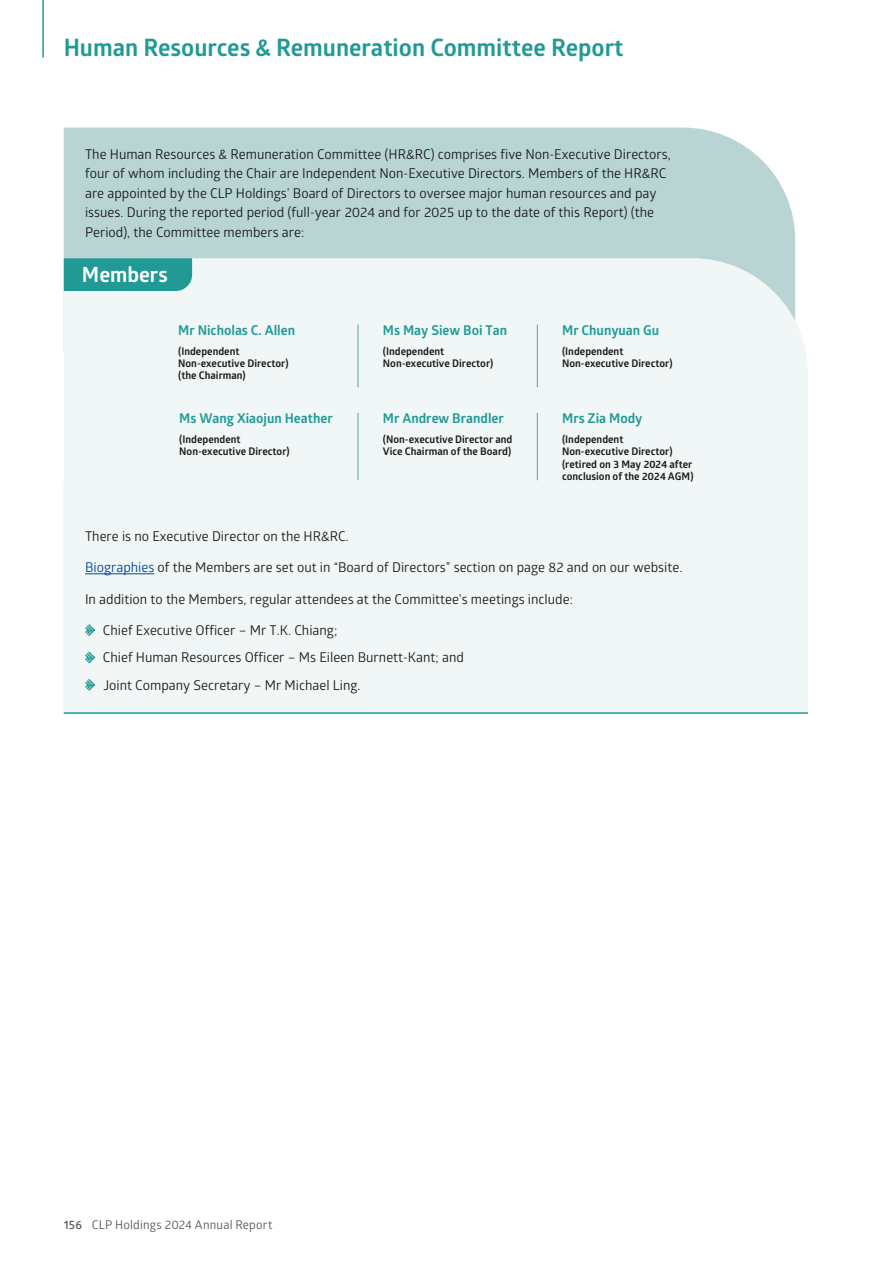
<style>
.page{position:relative;width:893px;height:1263px;background:#fff}
.page>*{position:absolute;margin:0;border:0;box-sizing:border-box;transform-origin:0 0}
.t1{font:700 24px "Glober";color:#219a96}
.t2{font:700 21px "Glober";color:#fff}
.t3{font:13.5px/19.5px "Glober";color:#1c1c1b}
.t4{font:700 13.5px "Glober";color:#219a96}
.t5{font:12px "Glober";letter-spacing:.015em;color:#575756}
.t6{font:700 10.5px/12px "Glober";color:#1c1c1b}
.s1{color:#004899}
.s2{font-weight:600}
</style>
<div class="page">
<div style="left:64px;top:128px;width:731px;height:130px;background:#b8d5d4"></div>
<div style="left:64px;top:258px;width:744px;height:230px;background:#f1f7f7"></div>
<div style="left:64px;top:258px;width:128px;height:33px;background:#219a96"></div>
<hr style="left:537px;top:325px;width:1px;height:62px;background:#63acaa">
<hr style="left:357px;top:325px;width:1px;height:62px;background:#63acaa">
<hr style="left:357px;top:413px;width:1px;height:67px;background:#63acaa">
<hr style="left:537px;top:413px;width:1px;height:67px;background:#63acaa">
<div style="left:64px;top:488px;width:744px;height:225px;background:#f1f7f7"></div>
<hr style="left:85px;top:573px;width:69px;height:1px;background:#004899">
<svg style="left:85px;top:624px;width:11px;height:12px"></svg>
<svg style="left:85px;top:651px;width:11px;height:13px"></svg>
<svg style="left:85px;top:679px;width:11px;height:12px"></svg>
<hr style="left:64px;top:712px;width:744px;height:2px;background:#219a96">
<hr style="left:42px;top:0;width:2px;height:57px;background:#219a96">
<h1 class="t1" style="left:64px;top:30px;width:561px">Human Resources &amp; Remuneration Committee Report</h1>
<p class="t3" style="left:85px;top:144px;width:587px">The Human Resources &amp; Remuneration Committee (HR&amp;RC) comprises five Non-Executive Directors, four of whom including the Chair are Independent Non-Executive Directors. Members of the HR&amp;RC are appointed by the CLP Holdings’ Board of Directors to oversee major human resources and pay issues. During the reported period (full-year 2024 and for 2025 up to the date of this Report) (the Period), the Committee members are:</p>
<h2 class="t2" style="left:82px;top:260px;width:87px">Members</h2>
<p class="t4" style="left:178px;top:320px;width:118px">Mr Nicholas C. Allen</p>
<p class="t6" style="left:178px;top:345px;width:112px">(Independent<br>Non-executive Director) (the Chairman)</p>
<p class="t4" style="left:179px;top:409px;width:155px">Ms Wang Xiaojun Heather</p>
<p class="t6" style="left:179px;top:434px;width:112px">(Independent<br>Non-executive Director)</p>
<p class="t4" style="left:383px;top:320px;width:126px">Ms May Siew Boi Tan</p>
<p class="t6" style="left:383px;top:345px;width:112px">(Independent<br>Non-executive Director)</p>
<p class="t4" style="left:383px;top:409px;width:123px">Mr Andrew Brandler</p>
<p class="t6" style="left:383px;top:434px;width:131px">(Non-executive Director and<br>Vice Chairman of the Board)</p>
<p class="t4" style="left:562px;top:320px;width:99px">Mr Chunyuan Gu</p>
<p class="t6" style="left:562px;top:345px;width:112px">(Independent<br>Non-executive Director)</p>
<p class="t4" style="left:562px;top:409px;width:82px">Mrs Zia Mody</p>
<p class="t6" style="left:562px;top:434px;width:133px">(Independent<br>Non-executive Director) (retired on 3 May 2024 after conclusion of the 2024 AGM)</p>
<p class="t3" style="left:85px;top:526px;width:265px">There is no Executive Director on the HR&amp;RC.</p>
<p class="t3" style="left:85px;top:557px;width:599px"><span class="s1">Biographies</span> of the Members are set out in “Board of Directors” section on page 82 and on our website.</p>
<p class="t3" style="left:85px;top:588px;width:489px">In addition to the Members, regular attendees at the Committee’s meetings include:</p>
<p class="t3" style="left:103px;top:616px;width:363px;line-height:27.3px">Chief Executive Officer – Mr T.K. Chiang;<br>Chief Human Resources Officer – Ms Eileen Burnett-Kant; and<br>Joint Company Secretary – Mr Michael Ling.</p>
<p class="t5" style="left:64px;top:1217px;width:210px"><span class="s2">156</span> CLP Holdings 2024 Annual Report</p>
</div>
